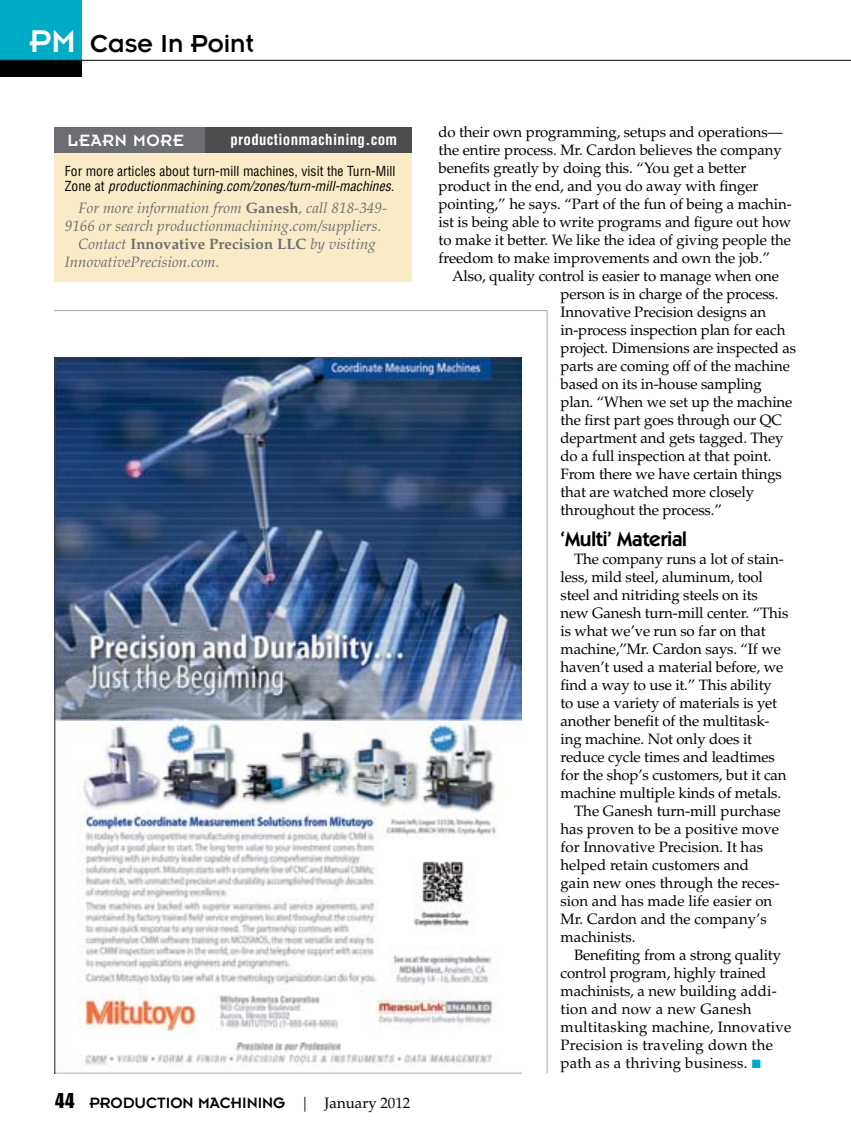
<style>
.page{position:relative;width:851px;height:1134px;background:#fff}
.page>*{position:absolute;margin:0;border:0;box-sizing:border-box;transform-origin:0 0}
.t1{font:27px "Insignia LT Std";color:#000}
.t2{font:600 21px "ITC Kabel Std";letter-spacing:-.01em;color:#000}
.t3{font:18px "Insignia LT Std";letter-spacing:.04em;color:#fff}
.t4{font:16.5px "Insignia LT Std";color:#000}
.t5{font:15px/18px "Palatino LT Std";letter-spacing:-.01em;color:#000}
.t6{font:italic 15px "Palatino LT Std";letter-spacing:.005em;color:#6d6e71}
.t7{font:15px "Palatino LT Std";letter-spacing:.015em;color:#000}
.t8{font:700 15px "Palatino LT Std";letter-spacing:.005em;color:#6d6e71}
.t9{font:700 condensed 15px "Helvetica LT Std";letter-spacing:.02em;color:#fff}
.t10{font:condensed 13.5px/15px "Helvetica LT Std";letter-spacing:.005em;color:#000}
.s1{font-size:34.5px;color:#fff}
.s2{color:#00abc5}
.s3{font-style:italic}
.s4{font-weight:700;font-style:normal}
.s5{font-weight:400;font-style:italic}
.s6{font-family:"Impact LT Std";font-size:21px}
.s7{font-family:"Palatino LT Std";font-size:15px}
</style>
<div class="page">
<div style="left:0;top:60px;width:81px;height:17px;background:#000"></div>
<div style="left:0;top:0;width:81px;height:60px;background:#00abc5"></div>
<hr style="left:0;top:60px;width:850px;height:1px;background:#000">
<div style="left:54px;top:153px;width:358px;height:129px;background:#f9ebc6"></div>
<div style="left:54px;top:128px;width:358px;height:25px;background:#6d6e71"></div>
<div style="left:205px;top:128px;width:207px;height:25px;background:#4d4d4f"></div>
<svg style="left:54px;top:310px;width:493px;height:764px"></svg>
<img style="left:54px;top:358px;width:467px;height:715px">
<h1 class="t1" style="left:30px;top:30px;width:226px"><span class="s1">PM</span> CASE IN POINT</h1>
<p class="t3" style="left:68px;top:131px;width:118px">LEARN MORE</p>
<p class="t9" style="left:230px;top:130px;width:168px">productionmachining.com</p>
<p class="t5" style="left:438px;top:123px;width:355px">do their own programming, setups and operations— the entire process. Mr. Cardon believes the company benefits greatly by doing this. “You get a better product in the end, and you do away with finger pointing,” he says. “Part of the fun of being a machin&shy;ist is being able to write programs and figure out how to make it better. We like the idea of giving people the freedom to make improvements and own the job.”</p>
<p class="t5" style="left:560px;top:267px;width:237px;text-indent:-108px">Also, quality control is easier to manage when one person is in charge of the process.<br>Innovative Precision designs an in-process inspection plan for each project. Dimensions are inspected as parts are coming off of the machine based on its in-house sampling plan. “When we set up the machine the first part goes through our QC department and gets tagged. They do a full inspection at that point.<br>From there we have certain things that are watched more closely throughout the process.”</p>
<h2 class="t2" style="left:560px;top:527px;width:128px">‘Multi’ Material</h2>
<p class="t5" style="left:574px;top:551px;width:211px">The company runs a lot of stain-</p>
<p class="t5" style="left:560px;top:569px;width:204px">less, mild steel, aluminum, tool</p>
<p class="t5" style="left:560px;top:587px;width:199px">steel and nitriding steels on its</p>
<p class="t5" style="left:560px;top:605px;width:229px">new Ganesh turn-mill center. “This</p>
<p class="t5" style="left:560px;top:623px;width:206px">is what we’ve run so far on that</p>
<p class="t5" style="left:560px;top:641px;width:222px">machine,”Mr. Cardon says. “If we</p>
<p class="t5" style="left:560px;top:659px;width:224px">haven’t used a material before, we</p>
<p class="t5" style="left:560px;top:677px;width:213px">find a way to use it.” This ability</p>
<p class="t5" style="left:560px;top:695px;width:218px">to use a variety of materials is yet</p>
<p class="t5" style="left:560px;top:713px;width:210px">another benefit of the multitask-</p>
<p class="t5" style="left:560px;top:731px;width:193px">ing machine. Not only does it</p>
<p class="t5" style="left:560px;top:749px;width:216px">reduce cycle times and leadtimes</p>
<p class="t5" style="left:560px;top:767px;width:227px">for the shop’s customers, but it can</p>
<p class="t5" style="left:560px;top:785px;width:222px">machine multiple kinds of metals.</p>
<p class="t5" style="left:574px;top:803px;width:208px">The Ganesh turn-mill purchase</p>
<p class="t5" style="left:560px;top:821px;width:220px">has proven to be a positive move</p>
<p class="t5" style="left:560px;top:839px;width:204px">for Innovative Precision. It has</p>
<p class="t5" style="left:560px;top:857px;width:190px">helped retain customers and</p>
<p class="t5" style="left:560px;top:875px;width:220px">gain new ones through the reces-</p>
<p class="t5" style="left:560px;top:893px;width:213px">sion and has made life easier on</p>
<p class="t5" style="left:560px;top:911px;width:208px">Mr. Cardon and the company’s</p>
<p class="t5" style="left:560px;top:929px;width:76px">machinists.</p>
<p class="t5" style="left:574px;top:947px;width:208px">Benefiting from a strong quality</p>
<p class="t5" style="left:560px;top:965px;width:207px">control program, highly trained</p>
<p class="t5" style="left:560px;top:983px;width:218px">machinists, a new building addi-</p>
<p class="t7" style="left:560px;top:1001px;width:193px">tion and now a new Ganesh</p>
<p class="t7" style="left:560px;top:1019px;width:232px">multitasking machine, Innovative</p>
<p class="t7" style="left:560px;top:1037px;width:214px">Precision is traveling down the</p>
<p class="t7" style="left:560px;top:1055px;width:202px">path as a thriving business. <span class="s2">■</span></p>
<p class="t10" style="left:65px;top:163px;width:332px">For more articles about turn-mill machines, visit the Turn-Mill<br>Zone at <span class="s3">productionmachining.com/zones/turn-mill-machines.</span></p>
<p class="t6" style="left:78px;top:200px;width:310px">For more information from <span class="s4">Ganesh</span>, call 818-349-</p>
<p class="t6" style="left:65px;top:218px;width:318px">9166 or search productionmachining.com/suppliers.</p>
<p class="t8" style="left:78px;top:236px;width:299px"><span class="s5">Contact</span> Innovative Precision LLC <span class="s5">by visiting</span></p>
<p class="t6" style="left:65px;top:254px;width:156px">InnovativePrecision.com.</p>
<p class="t4" style="left:55px;top:1094px;width:357px"><span class="s6">44</span> PRODUCTION MACHI NI NG <span class="s7">| January 2012</span></p>
</div>
